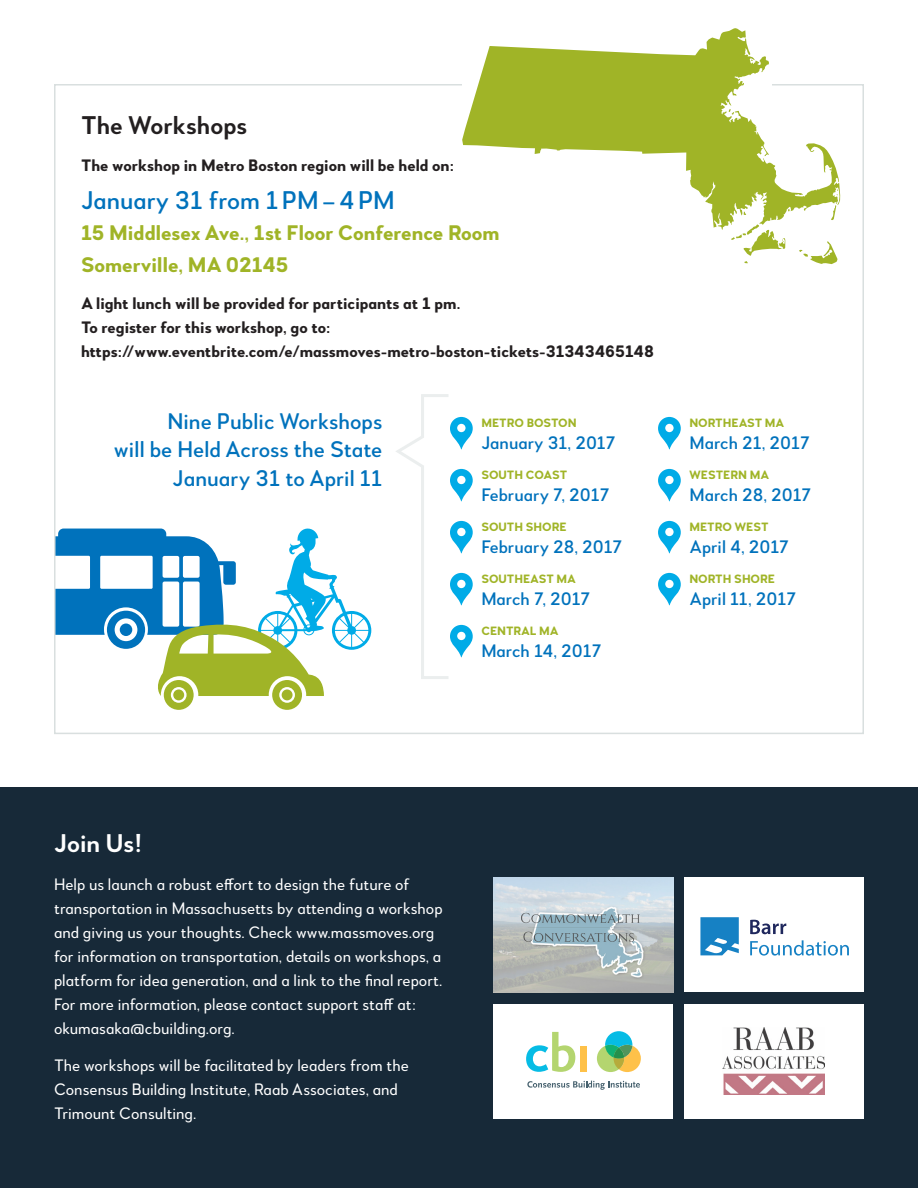
<style>
.page{position:relative;width:918px;height:1188px;background:#fff}
.page>*{position:absolute;margin:0;border:0;box-sizing:border-box;transform-origin:0 0}
.forums_-_date{font:500 25.5px "Woodford Bourne PRO";color:#0072bc}
.header_2{font:600 25.5px "Woodford Bourne PRO";color:#231f20}
.header_2-2{font:600 25.5px "Woodford Bourne PRO";color:#fff}
.date{font:500 22.5px/28.5px "Woodford Bourne PRO";color:#0072bc;text-align:right}
.forums_-_location{font:700 21px/31.5px "Woodford Bourne PRO";color:#a0b427}
.forums_-_date_2{font:500 18px "Woodford Bourne PRO";color:#0072bc}
.body_1{font:16.5px/24px "Woodford Bourne PRO";color:#fff}
.body_2{font:700 16.5px/24px "Woodford Bourne PRO";color:#231f20}
.forum_-_location_2{font:700 12px "Woodford Bourne PRO";color:#a0b427}
</style>
<div class="page">
<svg style="left:57px;top:528px;width:314px;height:182px"></svg>
<div style="left:173px;top:689px;width:11px;height:11px;background:#a0b427;border-radius:50%"></div>
<div style="left:0;top:787px;width:918px;height:401px;background:#172938"></div>
<img style="left:494px;top:878px;width:179px;height:114px">
<div style="left:684px;top:878px;width:180px;height:114px;background:#fff"></div>
<svg style="left:750px;top:920px;width:36px;height:14px"></svg>
<svg style="left:750px;top:940px;width:99px;height:16px"></svg>
<svg style="left:700px;top:917px;width:39px;height:38px"></svg>
<div style="left:494px;top:1004px;width:179px;height:115px;background:#fff"></div>
<div style="left:597px;top:1045px;width:27px;height:27px;background:#b4d56f;border-radius:50%"></div>
<svg style="left:605px;top:1031px;width:36px;height:41px"></svg>
<svg style="left:526px;top:1032px;width:49px;height:40px"></svg>
<div style="left:580px;top:1046px;width:6px;height:25px;background:#fec149"></div>
<svg style="left:527px;top:1081px;width:113px;height:9px"></svg>
<div style="left:684px;top:1004px;width:180px;height:115px;background:#fff"></div>
<img style="left:723px;top:1027px;width:101px;height:67px">
<svg style="left:462px;top:28px;width:378px;height:202px"></svg>
<svg style="left:729px;top:109px;width:5px;height:6px"></svg>
<svg style="left:831px;top:205px;width:5px;height:15px"></svg>
<svg style="left:799px;top:241px;width:38px;height:23px"></svg>
<svg style="left:731px;top:224px;width:54px;height:39px"></svg>
<svg style="left:658px;top:417px;width:23px;height:32px"></svg>
<svg style="left:658px;top:469px;width:23px;height:32px"></svg>
<svg style="left:658px;top:521px;width:23px;height:32px"></svg>
<svg style="left:658px;top:573px;width:23px;height:32px"></svg>
<svg style="left:396px;top:394px;width:77px;height:285px"></svg>
<p class="header_2" style="left:81px;top:109px;width:168px">The Workshops</p>
<p class="body_2" style="left:81px;top:153px;width:375px">The workshop in Metro Boston region will be held on:</p>
<p class="forums_-_date" style="left:81px;top:184px;width:315px">January 31 from 1PM–4PM</p>
<p class="forums_-_location" style="left:81px;top:217px;width:420px">15 Middlesex Ave., 1st Floor Conference Room<br>Somerville, MA 02145</p>
<p class="body_2" style="left:81px;top:291px;width:575px">A light lunch will be provided for participants at 1 pm.<br>To register for this workshop, go to: https://www.eventbrite.com/e/massmoves-metro-boston-tickets-31343465148</p>
<p class="date" style="left:114px;top:407px;width:270px">Nine Public Workshops<br>will be Held Across the State<br>January 31 to April 11</p>
<p class="forum_-_location_2" style="left:481px;top:415px;width:97px">METRO BOSTON</p>
<p class="forums_-_date_2" style="left:481px;top:432px;width:136px">January 31, 2017</p>
<p class="forum_-_location_2" style="left:481px;top:467px;width:87px">SOUTH COAST</p>
<p class="forums_-_date_2" style="left:481px;top:484px;width:130px">February 7, 2017</p>
<p class="forum_-_location_2" style="left:481px;top:519px;width:87px">SOUTH SHORE</p>
<p class="forums_-_date_2" style="left:481px;top:536px;width:143px">February 28, 2017</p>
<p class="forum_-_location_2" style="left:481px;top:571px;width:96px">SOUTHEAST MA</p>
<p class="forums_-_date_2" style="left:481px;top:588px;width:111px">March 7, 2017</p>
<p class="forum_-_location_2" style="left:481px;top:623px;width:79px">CENTRAL MA</p>
<p class="forums_-_date_2" style="left:481px;top:640px;width:122px">March 14, 2017</p>
<p class="forum_-_location_2" style="left:689px;top:415px;width:96px">NORTHEAST MA</p>
<p class="forums_-_date_2" style="left:689px;top:432px;width:122px">March 21, 2017</p>
<p class="forum_-_location_2" style="left:689px;top:467px;width:82px">WESTERN MA</p>
<p class="forums_-_date_2" style="left:689px;top:484px;width:123px">March 28, 2017</p>
<p class="forum_-_location_2" style="left:689px;top:519px;width:81px">METRO WEST</p>
<p class="forums_-_date_2" style="left:689px;top:536px;width:101px">April 4, 2017</p>
<p class="forum_-_location_2" style="left:689px;top:571px;width:87px">NORTH SHORE</p>
<p class="forums_-_date_2" style="left:689px;top:588px;width:108px">April 11, 2017</p>
<p class="header_2-2" style="left:54px;top:828px;width:90px">Join Us!</p>
<p class="body_1" style="left:54px;top:872px;width:390px">Help us launch a robust effort to design the future of transportation in Massachusetts by attending a workshop and giving us your thoughts. Check www.massmoves.org for information on transportation, details on workshops, a platform for idea generation, and a link to the final report.<br>For more information, please contact support staff at: okumasaka@cbuilding.org.</p>
<p class="body_1" style="left:54px;top:1054px;width:356px">The workshops will be facilitated by leaders from the<br>Consensus Building Institute, Raab Associates, and<br>Trimount Consulting.</p>
</div>
